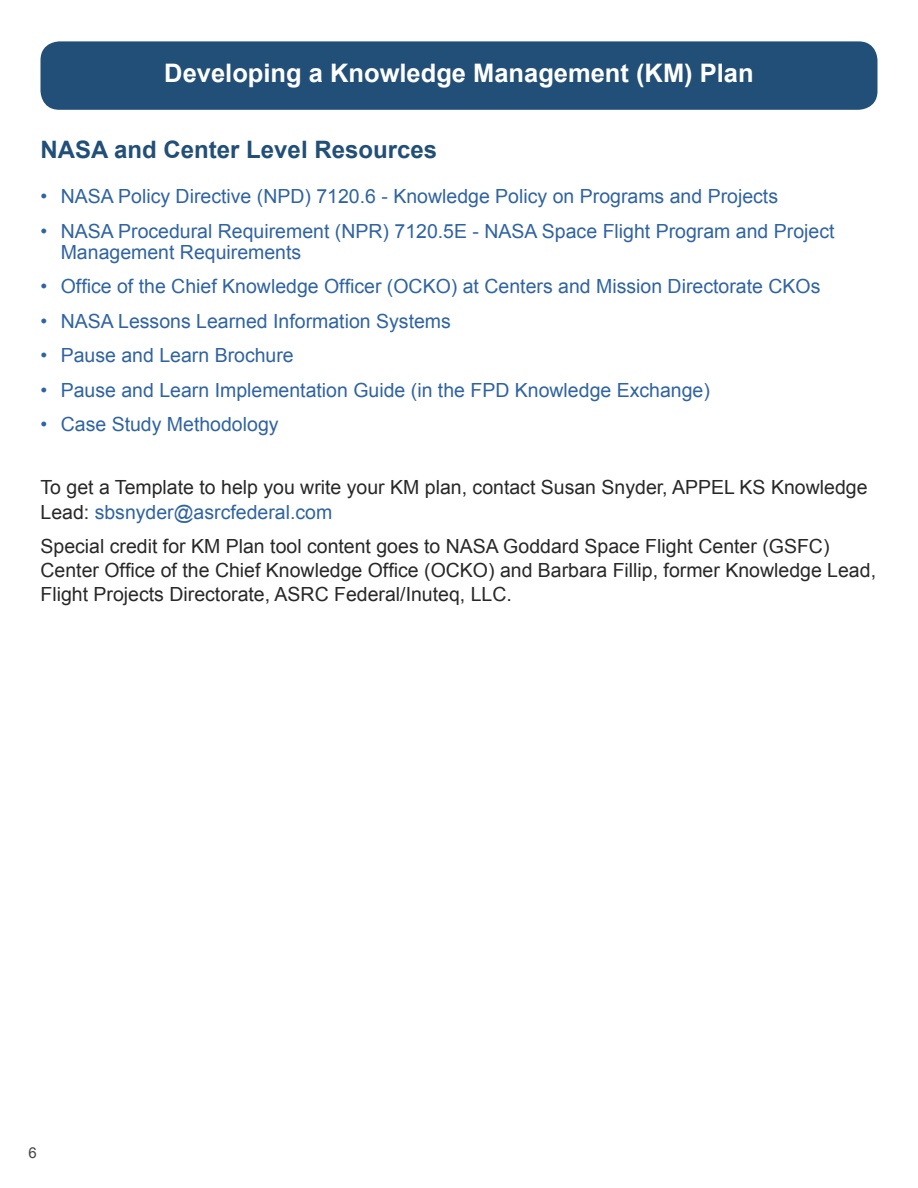
<style>
.page{position:relative;width:918px;height:1188px;background:#fff}
.page>*{position:absolute;margin:0;border:0;box-sizing:border-box;transform-origin:0 0}
.t1{font:700 25.5px "Arial";color:#fff}
.t2{font:700 24px "Arial";color:#224f78}
.t3{font:19.5px/21px "Arial";color:#2f63a2}
.Content{font:19.5px/24px "Arial";color:#292829}
.t4{font:15px "Arial";color:#454547}
.s1{color:#2f63a2}
</style>
<div class="page">
<div style="left:40px;top:41px;width:838px;height:69px;background:#224f78;border-radius:19px"></div>
<h1 class="t1" style="left:164px;top:57px;width:591px">Developing a Knowledge Management (KM) Plan</h1>
<h1 class="t2" style="left:40px;top:134px;width:398px">NASA and Center Level Resources</h1>
<p class="t3" style="left:40px;top:186px;width:739px">• NASA Policy Directive (NPD) 7120.6 - Knowledge Policy on Programs and Projects</p>
<p class="t3" style="left:61px;top:221px;width:775px;text-indent:-20px">• NASA Procedural Requirement (NPR) 7120.5E - NASA Space Flight Program and Project<br>Management Requirements</p>
<p class="t3" style="left:40px;top:276px;width:781px">• Office of the Chief Knowledge Officer (OCKO) at Centers and Mission Directorate CKOs</p>
<p class="t3" style="left:40px;top:311px;width:412px">• NASA Lessons Learned Information Systems</p>
<p class="t3" style="left:40px;top:345px;width:255px">• Pause and Learn Brochure</p>
<p class="t3" style="left:40px;top:380px;width:671px">• Pause and Learn Implementation Guide (in the FPD Knowledge Exchange)</p>
<p class="t3" style="left:40px;top:414px;width:240px">• Case Study Methodology</p>
<p class="Content" style="left:40px;top:476px;width:829px">To get a Template to help you write your KM plan, contact Susan Snyder, APPEL KS Knowledge<br>Lead: <span class="s1">sbsnyder@asrcfederal.com</span></p>
<p class="Content" style="left:40px;top:534px;width:837px">Special credit for KM Plan tool content goes to NASA Goddard Space Flight Center (GSFC)<br>Center Office of the Chief Knowledge Office (OCKO) and Barbara Fillip, former Knowledge Lead,<br>Flight Projects Directorate, ASRC Federal/Inuteq, LLC.</p>
<p class="t4" style="left:29px;top:1143px;width:10px">6</p>
</div>
